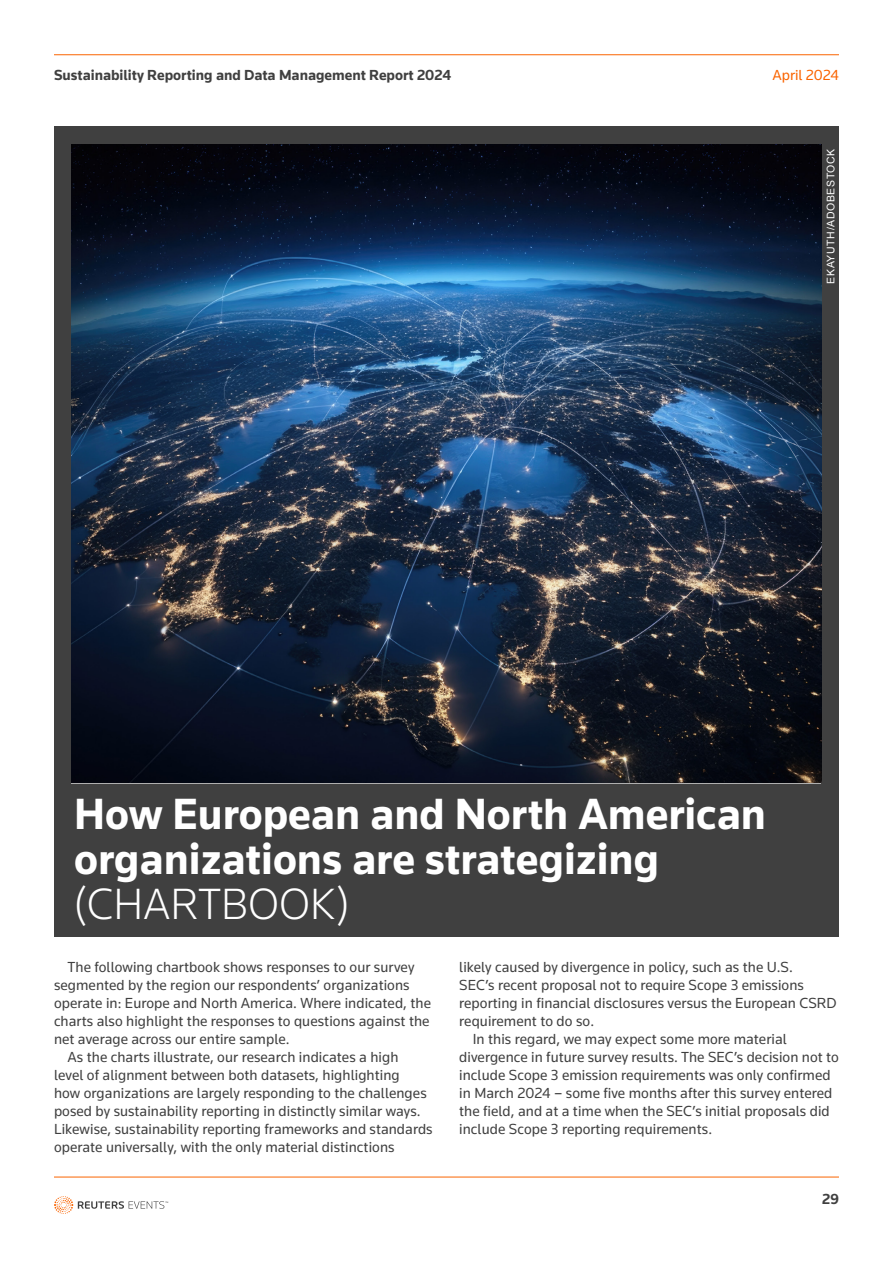
<style>
.page{position:relative;width:893px;height:1263px;background:#fff}
.page>*{position:absolute;margin:0;border:0;box-sizing:border-box;transform-origin:0 0}
.t1{font:700 45px/45px "Knowledge 2017";color:#fff}
.t2{font:300 45px "Knowledge 2017";color:#fff}
.t3{font:15px "Knowledge 2017";letter-spacing:.005em;color:#404040}
.t4{font:700 15px "Knowledge 2017";color:#404040}
.t5{font:15px "Knowledge 2017";color:#fa6400}
.t6{font:10.5px "Arial";letter-spacing:.06em;color:#fff}
</style>
<div class="page">
<hr style="left:54px;top:54px;width:785px;height:1px;background:#fa6400">
<hr style="left:54px;top:1177px;width:785px;height:1px;background:#fa6400">
<svg style="left:54px;top:1196px;width:114px;height:18px"></svg>
<div style="left:54px;top:126px;width:785px;height:810px;background:#404040"></div>
<img style="left:72px;top:144px;width:749px;height:639px">
<p class="t4" style="left:54px;top:65px;width:399px">Sustainability Reporting and Data Management Report 2024</p>
<p class="t5" style="left:772px;top:65px;width:68px">April 2024</p>
<p class="t6" style="left:824px;top:284px;width:137px;rotate:-90deg">EKAYUTH/ADOBESTOCK</p>
<h1 class="t1" style="left:74px;top:791px;width:693px">How European and North American organizations are strategizing</h1>
<h1 class="t2" style="left:74px;top:876px;width:277px">(CHARTBOOK)</h1>
<p class="t3" style="left:68px;top:958px;width:348px">The following chartbook shows responses to our survey</p>
<p class="t3" style="left:54px;top:976px;width:357px">segmented by the region our respondents’ organizations</p>
<p class="t3" style="left:54px;top:994px;width:379px">operate in: Europe and North America. Where indicated, the</p>
<p class="t3" style="left:54px;top:1012px;width:377px">charts also highlight the responses to questions against the</p>
<p class="t3" style="left:54px;top:1030px;width:237px">net average across our entire sample.</p>
<p class="t3" style="left:68px;top:1048px;width:332px">As the charts illustrate, our research indicates a high</p>
<p class="t3" style="left:54px;top:1066px;width:347px">level of alignment between both datasets, highlighting</p>
<p class="t3" style="left:54px;top:1084px;width:374px">how organizations are largely responding to the challenges</p>
<p class="t3" style="left:54px;top:1102px;width:368px">posed by sustainability reporting in distinctly similar ways.</p>
<p class="t3" style="left:54px;top:1120px;width:380px">Likewise, sustainability reporting frameworks and standards</p>
<p class="t3" style="left:54px;top:1138px;width:342px">operate universally, with the only material distinctions</p>
<p class="t3" style="left:459px;top:958px;width:335px">likely caused by divergence in policy, such as the U.S.</p>
<p class="t3" style="left:459px;top:976px;width:346px">SEC’s recent proposal not to require Scope 3 emissions</p>
<p class="t3" style="left:459px;top:994px;width:379px">reporting in financial disclosures versus the European CSRD</p>
<p class="t3" style="left:459px;top:1012px;width:136px">requirement to do so.</p>
<p class="t3" style="left:473px;top:1030px;width:316px">In this regard, we may expect some more material</p>
<p class="t3" style="left:459px;top:1048px;width:381px">divergence in future survey results. The SEC’s decision not to</p>
<p class="t3" style="left:459px;top:1066px;width:373px">include Scope 3 emission requirements was only confirmed</p>
<p class="t3" style="left:459px;top:1084px;width:375px">in March 2024 – some five months after this survey entered</p>
<p class="t3" style="left:459px;top:1102px;width:372px">the field, and at a time when the SEC’s initial proposals did</p>
<p class="t3" style="left:459px;top:1120px;width:254px">include Scope 3 reporting requirements.</p>
<p class="t4" style="left:822px;top:1189px;width:18px">29</p>
</div>
